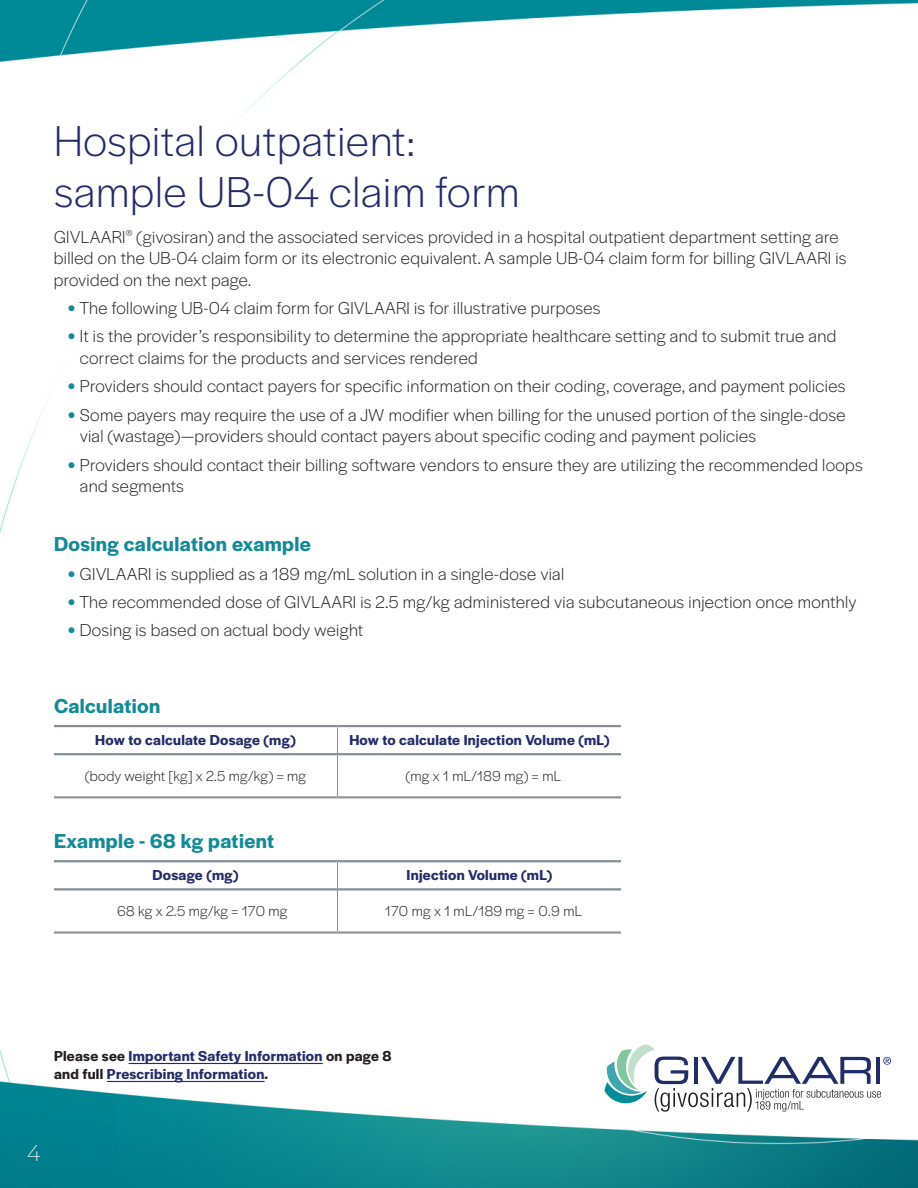
<style>
.page{position:relative;width:918px;height:1188px;background:#fff}
.page>*{position:absolute;margin:0;border:0;box-sizing:border-box;transform-origin:0 0}
.t1{font:300 45px/51px "Halyard Display";letter-spacing:.02em;color:#242b69}
.t2{font:200 24px "Halyard Display";color:#fff}
.t3{font:600 21px "Halyard Display";letter-spacing:.02em;color:#138b96}
.t4{font:300 18px/21.6px "Halyard Display";letter-spacing:.02em;color:#231f20}
.t5{font:600 15px/18px "Halyard Display";letter-spacing:.02em;color:#242b69}
.t6{font:300 15px "Halyard Display";letter-spacing:.02em;color:#231f20}
.s1{font-family:"Avenir";font-weight:400;font-size:16.5px;color:#138b96}
.s2{color:#231f20}
</style>
<div class="page">
<img style="left:0;top:0;width:918px;height:1188px">
<svg style="left:0;top:62px;width:436px;height:444px"></svg>
<svg style="left:605px;top:1044px;width:286px;height:68px"></svg>
<hr style="left:129px;top:1063px;width:194px;height:1px;background:#242b69">
<hr style="left:107px;top:1081px;width:158px;height:1px;background:#242b69">
<hr style="left:54px;top:725px;width:284px;height:2px;background:#839098">
<hr style="left:338px;top:725px;width:283px;height:2px;background:#839098">
<hr style="left:54px;top:753px;width:283px;height:2px;background:#839098">
<hr style="left:338px;top:753px;width:283px;height:2px;background:#839098">
<svg style="left:337px;top:727px;width:1px;height:27px"></svg>
<hr style="left:337px;top:754px;width:1px;height:42px;background:#839098">
<hr style="left:54px;top:796px;width:284px;height:2px;background:#939598">
<hr style="left:338px;top:796px;width:283px;height:2px;background:#939598">
<hr style="left:54px;top:860px;width:284px;height:2px;background:#839098">
<hr style="left:338px;top:860px;width:283px;height:2px;background:#839098">
<hr style="left:54px;top:888px;width:283px;height:3px;background:#839098">
<hr style="left:338px;top:888px;width:283px;height:3px;background:#839098">
<svg style="left:337px;top:862px;width:1px;height:27px"></svg>
<hr style="left:337px;top:889px;width:1px;height:42px;background:#839098">
<hr style="left:54px;top:931px;width:284px;height:3px;background:#939598">
<hr style="left:338px;top:931px;width:283px;height:3px;background:#939598">
<h1 class="t1" style="left:54px;top:113px;width:467px">Hospital outpatient: sample UB-04 claim form</h1>
<p class="t4" style="left:54px;top:225px;width:794px">GIVLAARI<sup>®</sup> (givosiran) and the associated services provided in a hospital outpatient department setting are billed on the UB-04 claim form or its electronic equivalent. A sample UB-04 claim form for billing GIVLAARI is provided on the next page.</p>
<p class="t4" style="left:68px;top:296px;width:534px"><span class="s1">•</span> The following UB-04 claim form for GIVLAARI is for illustrative purposes</p>
<p class="t4" style="left:80px;top:325px;width:758px;text-indent:-12px"><span class="s1">•</span> It is the provider’s responsibility to determine the appropriate healthcare setting and to submit true and correct claims for the products and services rendered</p>
<p class="t4" style="left:68px;top:375px;width:779px"><span class="s1">•</span> Providers should contact payers for specific information on their coding, coverage, and payment policies</p>
<p class="t4" style="left:80px;top:403px;width:767px;text-indent:-12px"><span class="s1">•</span> Some payers may require the use of a JW modifier when billing for the unused portion of the single-dose vial (wastage)—providers should contact payers about specific coding and payment policies</p>
<p class="t4" style="left:80px;top:453px;width:784px;text-indent:-12px"><span class="s1">•</span> Providers should contact their billing software vendors to ensure they are utilizing the recommended loops and segments</p>
<p class="t3" style="left:54px;top:529px;width:258px">Dosing calculation example</p>
<p class="t4" style="left:68px;top:562px;width:498px"><span class="s1">•</span> GIVLAARI is supplied as a 189 mg/mL solution in a single-dose vial</p>
<p class="t4" style="left:68px;top:590px;width:791px"><span class="s1">•</span> The recommended dose of GIVLAARI is 2.5 mg/kg administered via subcutaneous injection once monthly</p>
<p class="t4" style="left:68px;top:618px;width:297px"><span class="s1">•</span> Dosing is based on actual body weight</p>
<p class="t3" style="left:54px;top:691px;width:108px">Calculation</p>
<p class="t5" style="left:95px;top:730px;width:202px">How to calculate Dosage (mg)</p>
<p class="t5" style="left:349px;top:730px;width:262px">How to calculate Injection Volume (mL)</p>
<p class="t6" style="left:85px;top:765px;width:222px">(body weight [kg] x 2.5 mg/kg) = mg</p>
<p class="t6" style="left:406px;top:765px;width:157px">(mg x 1 mL/189 mg) = mL</p>
<p class="t3" style="left:54px;top:826px;width:222px">Example - 68 kg patient</p>
<p class="t5" style="left:153px;top:866px;width:88px">Dosage (mg)</p>
<p class="t5" style="left:407px;top:866px;width:147px">Injection Volume (mL)</p>
<p class="t6" style="left:117px;top:901px;width:172px">68 kg x 2.5 mg/kg = 170 mg</p>
<p class="t6" style="left:385px;top:901px;width:199px">170 mg x 1 mL/189 mg = 0.9 mL</p>
<p class="t5" style="left:54px;top:1046px;width:339px"><span class="s2">Please see</span> Important Safety Information <span class="s2">on page 8 and full</span> Prescribing Information<span class="s2">.</span></p>
<h2 class="t2" style="left:27px;top:1136px;width:15px">4</h2>
</div>
